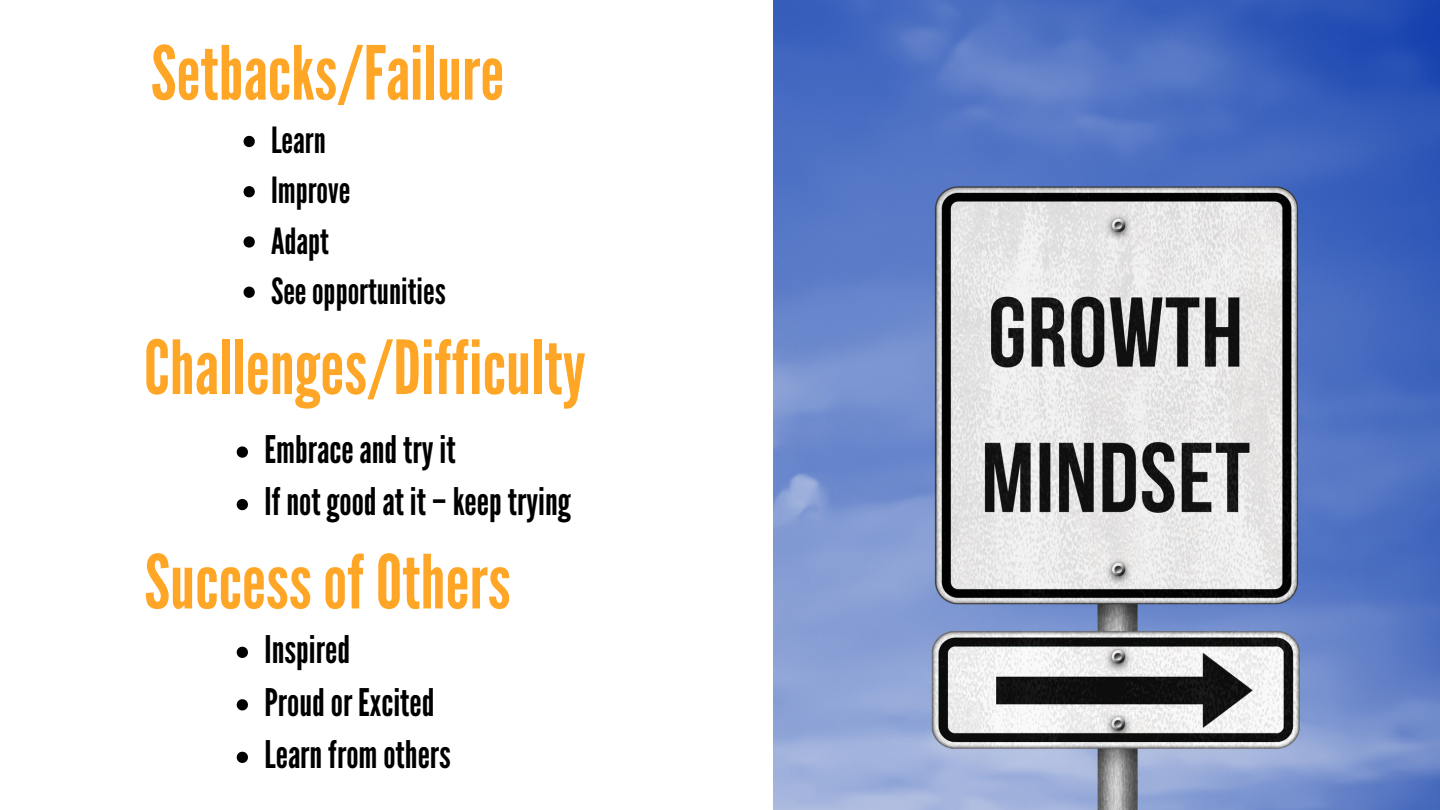
<style>
.page{position:relative;width:1440px;height:810px;background:#fff}
.page>*{position:absolute;margin:0;border:0;box-sizing:border-box;transform-origin:0 0}
.t1{font:74.4px "League Gothic";color:#ffa626}
.t2{font:38px/52.5px "League Gothic";color:#000}
.t3{font:36px/50.3px "League Gothic";color:#000}
</style>
<div class="page">
<img style="left:773px;top:0;width:667px;height:810px">
<svg style="left:244px;top:136px;width:11px;height:11px"></svg>
<svg style="left:244px;top:186px;width:11px;height:11px"></svg>
<svg style="left:244px;top:236px;width:11px;height:12px"></svg>
<svg style="left:244px;top:287px;width:11px;height:11px"></svg>
<svg style="left:237px;top:446px;width:11px;height:12px"></svg>
<svg style="left:237px;top:499px;width:11px;height:11px"></svg>
<svg style="left:237px;top:647px;width:11px;height:11px"></svg>
<svg style="left:237px;top:699px;width:11px;height:11px"></svg>
<svg style="left:237px;top:752px;width:11px;height:11px"></svg>
<h1 class="t1" style="left:151px;top:29px;width:355px">Setbacks/Failure</h1>
<p class="t3" style="left:271px;top:115px;width:176px">Learn<br>Improve<br>Adapt<br>See opportunities</p>
<h1 class="t1" style="left:144px;top:323px;width:443px">Challenges/Difficulty</h1>
<p class="t2" style="left:265px;top:423px;width:308px">Embrace and try it<br>If not good at it – keep trying</p>
<h1 class="t1" style="left:144px;top:538px;width:368px">Success of Others</h1>
<p class="t2" style="left:265px;top:624px;width:188px">Inspired<br>Proud or Excited<br>Learn from others</p>
</div>
